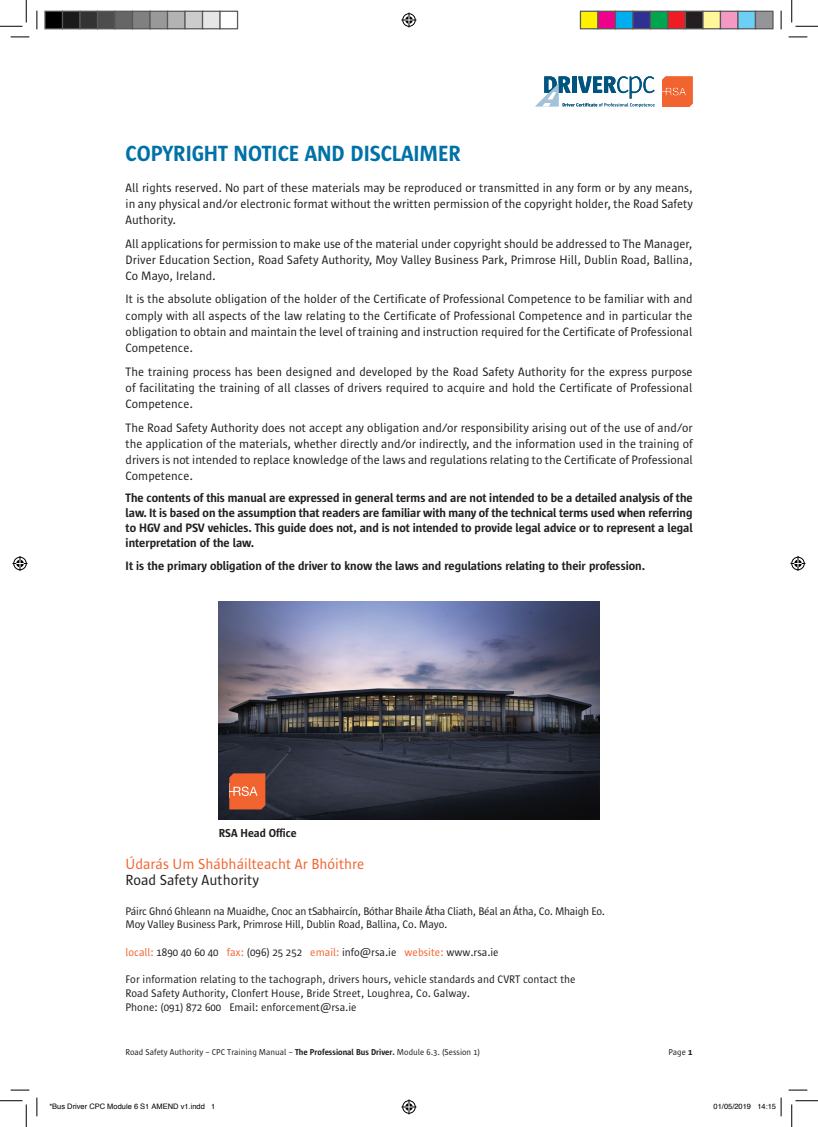
<style>
.page{position:relative;width:818px;height:1127px;background:#fff}
.page>*{position:absolute;margin:0;border:0;box-sizing:border-box;transform-origin:0 0}
.t1{font:600 22.5px "Sun Sans";color:#0071a7}
.t2{font:15px "Sun Sans";color:#f2642f}
.t3{font:15px "Sun Sans";color:#231f20}
.t4{font:12.5px/16.2px "Sun Sans";color:#231f20;text-align:justify}
.t5{font:600 12.5px/15px "Sun Sans";color:#231f20;text-align:justify}
.t6{font:600 11.88px "Sun Sans";color:#231f20}
.t7{font:11.25px/13.8px "Sun Sans";color:#231f20}
.t8{font:11.25px/13.8px "Sun Sans";letter-spacing:-.025em;color:#231f20}
.t9{font:8.75px "Sun Sans";color:#231f20}
.t10{font:7.5px "Helvetica";color:#000}
.s1{color:#f2642f}
.s2{font-weight:600}
</style>
<div class="page">
<svg style="left:535px;top:76px;width:120px;height:31px"></svg>
<svg style="left:662px;top:76px;width:31px;height:31px"></svg>
<img style="left:219px;top:601px;width:381px;height:217px">
<svg style="left:229px;top:773px;width:36px;height:36px"></svg>
<svg style="left:11px;top:36px;width:18px;height:2px"></svg>
<svg style="left:788px;top:36px;width:19px;height:2px"></svg>
<svg style="left:11px;top:1089px;width:18px;height:1px"></svg>
<svg style="left:788px;top:1089px;width:19px;height:1px"></svg>
<svg style="left:36px;top:11px;width:2px;height:18px"></svg>
<svg style="left:36px;top:1097px;width:2px;height:18px"></svg>
<svg style="left:780px;top:11px;width:2px;height:18px"></svg>
<svg style="left:0;top:0;width:27px;height:27px"></svg>
<svg style="left:0;top:1100px;width:27px;height:26px"></svg>
<svg style="left:791px;top:0;width:27px;height:27px"></svg>
<svg style="left:791px;top:1100px;width:27px;height:26px"></svg>
<svg style="left:401px;top:13px;width:15px;height:15px"></svg>
<svg style="left:401px;top:1099px;width:15px;height:15px"></svg>
<svg style="left:13px;top:556px;width:15px;height:15px"></svg>
<svg style="left:790px;top:556px;width:15px;height:15px"></svg>
<div style="left:45px;top:11px;width:18px;height:18px;background:#000"></div>
<div style="left:44px;top:11px;width:19px;height:18px;border:1px solid #595959"></div>
<div style="left:63px;top:11px;width:17px;height:18px;background:#1a1a1a"></div>
<div style="left:62px;top:11px;width:19px;height:18px;border:1px solid #595959"></div>
<div style="left:80px;top:11px;width:18px;height:18px;background:#333"></div>
<div style="left:79px;top:11px;width:19px;height:18px;border:1px solid #595959"></div>
<div style="left:98px;top:11px;width:17px;height:18px;background:#4d4d4d"></div>
<div style="left:97px;top:11px;width:19px;height:18px;border:1px solid #595959"></div>
<div style="left:115px;top:11px;width:18px;height:18px;background:#666"></div>
<div style="left:114px;top:11px;width:19px;height:18px;border:1px solid #595959"></div>
<div style="left:133px;top:11px;width:17px;height:18px;background:#808080"></div>
<div style="left:132px;top:11px;width:19px;height:18px;border:1px solid #595959"></div>
<div style="left:150px;top:11px;width:18px;height:18px;background:#999"></div>
<div style="left:149px;top:11px;width:19px;height:18px;border:1px solid #595959"></div>
<div style="left:168px;top:11px;width:17px;height:18px;background:#b3b3b3"></div>
<div style="left:167px;top:11px;width:19px;height:18px;border:1px solid #595959"></div>
<div style="left:185px;top:11px;width:18px;height:18px;background:#ccc"></div>
<div style="left:184px;top:11px;width:19px;height:18px;border:1px solid #595959"></div>
<div style="left:203px;top:11px;width:17px;height:18px;background:#e6e6e6"></div>
<div style="left:202px;top:11px;width:19px;height:18px;border:1px solid #595959"></div>
<div style="left:219px;top:11px;width:19px;height:18px;border:1px solid #595959"></div>
<div style="left:580px;top:11px;width:18px;height:18px;background:#fff101"></div>
<div style="left:580px;top:11px;width:18px;height:18px;border:1px solid #595959"></div>
<div style="left:598px;top:11px;width:17px;height:18px;background:#ed028c"></div>
<div style="left:597px;top:11px;width:19px;height:18px;border:1px solid #595959"></div>
<div style="left:615px;top:11px;width:18px;height:18px;background:#00aeef"></div>
<div style="left:615px;top:11px;width:18px;height:18px;border:1px solid #595959"></div>
<div style="left:633px;top:11px;width:17px;height:18px;background:#2e3092"></div>
<div style="left:632px;top:11px;width:19px;height:18px;border:1px solid #595959"></div>
<div style="left:650px;top:11px;width:18px;height:18px;background:#00a54f"></div>
<div style="left:650px;top:11px;width:18px;height:18px;border:1px solid #595959"></div>
<div style="left:668px;top:11px;width:17px;height:18px;background:#ee1d23"></div>
<div style="left:667px;top:11px;width:19px;height:18px;border:1px solid #595959"></div>
<div style="left:685px;top:11px;width:18px;height:18px;background:#231f20"></div>
<div style="left:685px;top:11px;width:18px;height:18px;border:1px solid #595959"></div>
<div style="left:703px;top:11px;width:17px;height:18px;background:#fff79a"></div>
<div style="left:702px;top:11px;width:19px;height:18px;border:1px solid #595959"></div>
<div style="left:720px;top:11px;width:18px;height:18px;background:#f499c2"></div>
<div style="left:720px;top:11px;width:18px;height:18px;border:1px solid #595959"></div>
<div style="left:738px;top:11px;width:17px;height:18px;background:#6bcff6"></div>
<div style="left:737px;top:11px;width:19px;height:18px;border:1px solid #595959"></div>
<div style="left:755px;top:11px;width:18px;height:18px;background:#939598"></div>
<div style="left:755px;top:11px;width:18px;height:18px;border:1px solid #595959"></div>
<svg style="left:780px;top:1097px;width:2px;height:18px"></svg>
<h1 class="t1" style="left:126px;top:142px;width:336px">COPYRIGHT NOTICE AND DISCLAIMER</h1>
<p class="t4" style="left:126px;top:179px;width:569px">All rights reserved. No part of these materials may be reproduced or transmitted in any form or by any means, in any physical and/or electronic format without the written permission of the copyright holder, the Road Safety Authority.</p>
<p class="t4" style="left:126px;top:235px;width:568px">All applications for permission to make use of the material under copyright should be addressed to The Manager, Driver Education Section, Road Safety Authority, Moy Valley Business Park, Primrose Hill, Dublin Road, Ballina, Co Mayo, Ireland.</p>
<p class="t4" style="left:126px;top:291px;width:568px">It is the absolute obligation of the holder of the Certificate of Professional Competence to be familiar with and comply with all aspects of the law relating to the Certificate of Professional Competence and in particular the obligation to obtain and maintain the level of training and instruction required for the Certificate of Professional Competence.</p>
<p class="t4" style="left:126px;top:363px;width:568px">The training process has been designed and developed by the Road Safety Authority for the express purpose of facilitating the training of all classes of drivers required to acquire and hold the Certificate of Professional Competence.</p>
<p class="t4" style="left:126px;top:419px;width:569px">The Road Safety Authority does not accept any obligation and/or responsibility arising out of the use of and/or the application of the materials, whether directly and/or indirectly, and the information used in the training of drivers is not intended to replace knowledge of the laws and regulations relating to the Certificate of Professional Competence.</p>
<p class="t5" style="left:126px;top:490px;width:568px">The contents of this manual are expressed in general terms and are not intended to be a detailed analysis of the law. It is based on the assumption that readers are familiar with many of the technical terms used when referring to HGV and PSV vehicles. This guide does not, and is not intended to provide legal advice or to represent a legal interpretation of the law.</p>
<p class="t5" style="left:126px;top:557px;width:521px">It is the primary obligation of the driver to know the laws and regulations relating to their profession.</p>
<p class="t6" style="left:219px;top:826px;width:79px">RSA Head Office</p>
<p class="t2" style="left:125px;top:856px;width:241px">Údarás Um Shábháilteacht Ar Bhóithre</p>
<p class="t3" style="left:125px;top:872px;width:135px">Road Safety Authority</p>
<p class="t8" style="left:125px;top:903px;width:481px">Páirc Ghnó Ghleann na Muaidhe, Cnoc an tSabhaircín, Bóthar Bhaile Átha Cliath, Béal an Átha, Co. Mhaigh Eo.<br>Moy Valley Business Park, Primrose Hill, Dublin Road, Ballina, Co. Mayo.</p>
<p class="t7" style="left:125px;top:945px;width:375px"><span class="s1">locall:</span> 1890 40 60 40 <span class="s1">fax:</span> (096) 25 252 <span class="s1">email:</span> info@rsa.ie <span class="s1">website:</span> www.rsa.ie</p>
<p class="t7" style="left:125px;top:972px;width:452px">For information relating to the tachograph, drivers hours, vehicle standards and CVRT contact the<br>Road Safety Authority, Clonfert House, Bride Street, Loughrea, Co. Galway.<br>Phone: (091) 872 600 Email: enforcement@rsa.ie</p>
<p class="t9" style="left:125px;top:1046px;width:356px">Road Safety Authority – CPC Training Manual – <span class="s2">The Professional Bus Driver.</span> Module 6.3. (Session 1)</p>
<p class="t9" style="left:668px;top:1046px;width:26px">Page <span class="s2">1</span></p>
<p class="t10" style="left:49px;top:1100px;width:167px">*Bus Driver CPC Module 6 S1 AMEND v1.indd 1</p>
<p class="t10" style="left:713px;top:1100px;width:64px">01/05/2019 14:15</p>
</div>
